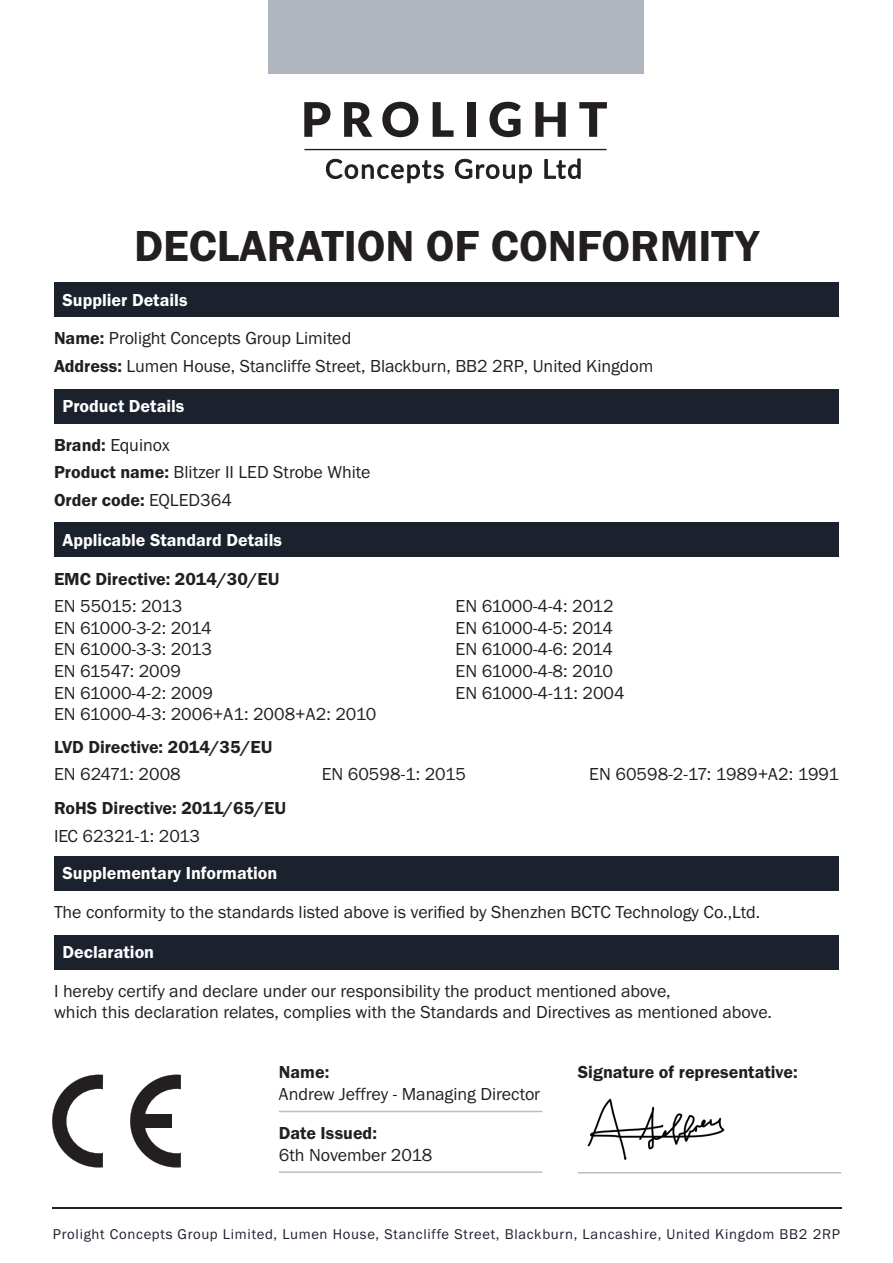
<style>
.page{position:relative;width:893px;height:1263px;background:#fff}
.page>*{position:absolute;margin:0;border:0;box-sizing:border-box;transform-origin:0 0}
.t1{font:600 45px "Franklin Gothic FS";color:#231f20}
.t2{font:18px/21.6px "Franklin Gothic FS";color:#231f20}
.t3{font:600 18px "Franklin Gothic FS";color:#231f20}
.t4{font:600 18px "Franklin Gothic FS";color:#fff}
.t5{font:18px "Franklin Gothic FS";letter-spacing:-.02em;color:#231f20}
.t6{font:14.7px "Franklin Gothic FS";letter-spacing:.05em;color:#1b212d}
.s1{font-weight:600}
.s2{font-weight:400}
</style>
<div class="page">
<div style="left:54px;top:283px;width:785px;height:34px;background:#1b212d"></div>
<div style="left:54px;top:389px;width:785px;height:34px;background:#1b212d"></div>
<div style="left:54px;top:523px;width:785px;height:34px;background:#1b212d"></div>
<div style="left:54px;top:935px;width:785px;height:34px;background:#1b212d"></div>
<svg style="left:52px;top:1075px;width:51px;height:92px"></svg>
<svg style="left:130px;top:1075px;width:51px;height:92px"></svg>
<hr style="left:279px;top:1111px;width:263px;height:1px;background:#231f20">
<hr style="left:279px;top:1171px;width:263px;height:2px;background:#231f20">
<img style="left:587px;top:1098px;width:138px;height:62px">
<hr style="left:578px;top:1172px;width:263px;height:1px;background:#231f20">
<div style="left:54px;top:856px;width:785px;height:34px;background:#1b212d"></div>
<svg style="left:304px;top:102px;width:26px;height:35px"></svg>
<svg style="left:344px;top:102px;width:28px;height:35px"></svg>
<svg style="left:382px;top:102px;width:36px;height:35px"></svg>
<svg style="left:433px;top:102px;width:21px;height:35px"></svg>
<div style="left:467px;top:102px;width:8px;height:35px;background:#231f20"></div>
<svg style="left:489px;top:102px;width:32px;height:35px"></svg>
<svg style="left:535px;top:102px;width:31px;height:35px"></svg>
<svg style="left:579px;top:102px;width:28px;height:35px"></svg>
<svg style="left:326px;top:158px;width:118px;height:25px"></svg>
<svg style="left:455px;top:158px;width:77px;height:25px"></svg>
<svg style="left:544px;top:158px;width:37px;height:21px"></svg>
<hr style="left:304px;top:149px;width:303px;height:1px;background:#231f20">
<div style="left:268px;top:0;width:375px;height:74px;background:#b0b6be"></div>
<hr style="left:52px;top:1207px;width:789px;height:1px;background:#1b212d">
<p class="t1" style="left:134px;top:221px;width:626px">DECLARATION OF CONFORMITY</p>
<p class="t4" style="left:63px;top:290px;width:127px">Supplier Details</p>
<p class="t2" style="left:54px;top:328px;width:299px"><span class="s1">Name:</span> Prolight Concepts Group Limited</p>
<p class="t2" style="left:54px;top:355px;width:601px"><span class="s1">Address:</span> Lumen House, Stancliffe Street, Blackburn, BB2 2RP, United Kingdom</p>
<p class="t4" style="left:63px;top:396px;width:123px">Product Details</p>
<p class="t2" style="left:54px;top:434px;width:117px"><span class="s1">Brand:</span> Equinox</p>
<p class="t2" style="left:54px;top:462px;width:318px"><span class="s1">Product name:</span> Blitzer II LED Strobe White</p>
<p class="t3" style="left:54px;top:490px;width:180px">Order code: <span class="s2">EQLED364</span></p>
<p class="t4" style="left:63px;top:530px;width:221px">Applicable Standard Details</p>
<p class="t3" style="left:54px;top:568px;width:227px">EMC Directive: 2014/30/EU</p>
<p class="t2" style="left:54px;top:596px;width:130px">EN 55015: 2013</p>
<p class="t2" style="left:54px;top:617px;width:159px">EN 61000-3-2: 2014</p>
<p class="t2" style="left:54px;top:639px;width:160px">EN 61000-3-3: 2013</p>
<p class="t2" style="left:54px;top:660px;width:128px">EN 61547: 2009</p>
<p class="t2" style="left:54px;top:682px;width:160px">EN 61000-4-2: 2009</p>
<p class="t2" style="left:54px;top:704px;width:324px">EN 61000-4-3: 2006+A1: 2008+A2: 2010</p>
<p class="t3" style="left:54px;top:737px;width:220px">LVD Directive: 2014/35/EU</p>
<p class="t2" style="left:455px;top:596px;width:160px">EN 61000-4-4: 2012</p>
<p class="t2" style="left:455px;top:617px;width:159px">EN 61000-4-5: 2014</p>
<p class="t2" style="left:455px;top:639px;width:159px">EN 61000-4-6: 2014</p>
<p class="t5" style="left:455px;top:661px;width:159px">EN 61000-4-8: 2010</p>
<p class="t2" style="left:455px;top:682px;width:171px">EN 61000-4-11: 2004</p>
<p class="t2" style="left:54px;top:764px;width:128px">EN 62471: 2008</p>
<p class="t2" style="left:322px;top:764px;width:146px">EN 60598-1: 2015</p>
<p class="t2" style="left:589px;top:764px;width:251px">EN 60598-2-17: 1989+A2: 1991</p>
<p class="t3" style="left:54px;top:798px;width:234px">RoHS Directive: 2011/65/EU</p>
<p class="t2" style="left:54px;top:825px;width:148px">IEC 62321-1: 2013</p>
<p class="t4" style="left:63px;top:863px;width:216px">Supplementary Information</p>
<p class="t2" style="left:54px;top:901px;width:708px">The conformity to the standards listed above is verified by Shenzhen BCTC Technology Co.,Ltd.</p>
<p class="t4" style="left:63px;top:942px;width:93px">Declaration</p>
<p class="t2" style="left:54px;top:980px;width:719px">I hereby certify and declare under our responsibility the product mentioned above,<br>which this declaration relates, complies with the Standards and Directives as mentioned above.</p>
<p class="t2" style="left:279px;top:1062px;width:263px"><span class="s1">Name:<br></span>Andrew Jeffrey - Managing Director</p>
<p class="t3" style="left:578px;top:1062px;width:221px">Signature of representative:</p>
<p class="t3" style="left:279px;top:1123px;width:100px">Date Issued:</p>
<p class="t2" style="left:279px;top:1144px;width:155px">6th November 2018</p>
<p class="t6" style="left:53px;top:1226px;width:788px">Prolight Concepts Group Limited, Lumen House, Stancliffe Street, Blackburn, Lancashire, United Kingdom BB2 2RP</p>
</div>
